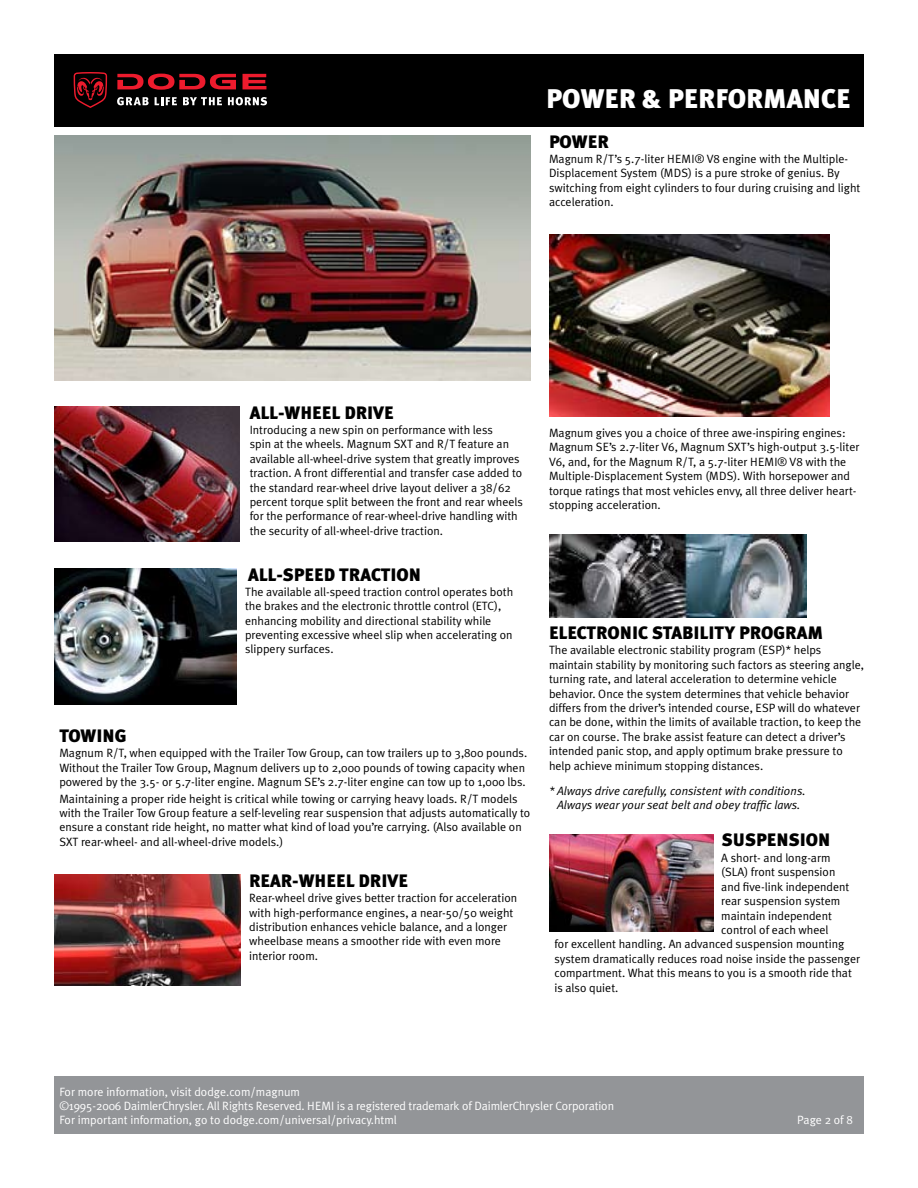
<style>
.page{position:relative;width:918px;height:1188px;background:#fff}
.page>*{position:absolute;margin:0;border:0;box-sizing:border-box;transform-origin:0 0}
.t1{font:900 27px "Meta Plus";color:#fff}
.t2{font:900 18px "Meta Plus";color:#000}
.t3{font:12px/14.4px "Meta Plus Normal";color:#000}
.t4{font:12px/14.4px "Meta Plus Normal";letter-spacing:-.01em;color:#fff}
.t5{font:italic 12px/14.4px "Meta Plus Normal";color:#000;text-align:center}
</style>
<div class="page">
<div style="left:54px;top:54px;width:810px;height:72px;background:#000"></div>
<svg style="left:155px;top:97px;width:22px;height:8px"></svg>
<svg style="left:117px;top:97px;width:32px;height:8px"></svg>
<svg style="left:183px;top:97px;width:39px;height:8px"></svg>
<svg style="left:228px;top:97px;width:39px;height:8px"></svg>
<svg style="left:74px;top:72px;width:33px;height:36px"></svg>
<svg style="left:243px;top:74px;width:23px;height:15px"></svg>
<svg style="left:117px;top:74px;width:119px;height:16px"></svg>
<div style="left:54px;top:1076px;width:810px;height:58px;background:#939598"></div>
<img style="left:54px;top:406px;width:186px;height:136px">
<img style="left:54px;top:568px;width:183px;height:137px">
<img style="left:54px;top:135px;width:477px;height:246px">
<img style="left:549px;top:534px;width:258px;height:84px">
<img style="left:549px;top:234px;width:281px;height:183px">
<img style="left:54px;top:874px;width:187px;height:112px">
<img style="left:549px;top:834px;width:164px;height:98px">
<h1 class="t1" style="left:546px;top:83px;width:306px">POWER &amp; PERFORMANCE</h1>
<h2 class="t2" style="left:549px;top:131px;width:61px">POWER</h2>
<p class="t3" style="left:549px;top:151px;width:313px">Magnum R/T’s 5.7-liter HEMI® V8 engine with the Multiple-Displacement System (MDS) is a pure stroke of genius. By switching from eight cylinders to four during cruising and light acceleration.</p>
<h2 class="t2" style="left:250px;top:402px;width:146px">ALL-WHEEL DRIVE</h2>
<p class="t3" style="left:250px;top:422px;width:275px">Introducing a new spin on performance with less<br>spin at the wheels. Magnum SXT and R/T feature an available all-wheel-drive system that greatly improves traction. A front differential and transfer case added to the standard rear-wheel drive layout deliver a 38/62 percent torque split between the front and rear wheels for the performance of rear-wheel-drive handling with the security of all-wheel-drive traction.</p>
<h2 class="t2" style="left:248px;top:564px;width:175px">ALL-SPEED TRACTION</h2>
<p class="t3" style="left:245px;top:584px;width:270px">The available all-speed traction control operates both the brakes and the electronic throttle control (ETC), enhancing mobility and directional stability while preventing excessive wheel slip when accelerating on slippery surfaces.</p>
<h2 class="t2" style="left:59px;top:725px;width:69px">TOWING</h2>
<p class="t3" style="left:59px;top:746px;width:469px">Magnum R/T, when equipped with the Trailer Tow Group, can tow trailers up to 3,800 pounds.<br>Without the Trailer Tow Group, Magnum delivers up to 2,000 pounds of towing capacity when powered by the 3.5- or 5.7-liter engine. Magnum SE’s 2.7-liter engine can tow up to 1,000 lbs.</p>
<p class="t3" style="left:59px;top:791px;width:472px">Maintaining a proper ride height is critical while towing or carrying heavy loads. R/T models with the Trailer Tow Group feature a self-leveling rear suspension that adjusts automatically to ensure a constant ride height, no matter what kind of load you’re carrying. (Also available on SXT rear-wheel- and all-wheel-drive models.)</p>
<h2 class="t2" style="left:249px;top:870px;width:160px">REAR-WHEEL DRIVE</h2>
<p class="t3" style="left:249px;top:891px;width:270px">Rear-wheel drive gives better traction for acceleration with high-performance engines, a near-50/50 weight distribution enhances vehicle balance, and a longer wheelbase means a smoother ride with even more interior room.</p>
<p class="t3" style="left:549px;top:426px;width:312px">Magnum gives you a choice of three awe-inspiring engines:<br>Magnum SE’s 2.7-liter V6, Magnum SXT’s high-output 3.5-liter V6, and, for the Magnum R/T, a 5.7-liter HEMI® V8 with the Multiple-Displacement System (MDS). With horsepower and torque ratings that most vehicles envy, all three deliver heart&shy;stopping acceleration.</p>
<h2 class="t2" style="left:549px;top:623px;width:276px">ELECTRONIC STABILITY PROGRAM</h2>
<p class="t3" style="left:549px;top:643px;width:317px">The available electronic stability program (ESP)* helps maintain stability by monitoring such factors as steering angle, turning rate, and lateral acceleration to determine vehicle behavior. Once the system determines that vehicle behavior differs from the driver’s intended course, ESP will do whatever can be done, within the limits of available traction, to keep the car on course. The brake assist feature can detect a driver’s intended panic stop, and apply optimum brake pressure to help achieve minimum stopping distances.</p>
<p class="t5" style="left:549px;top:783px;width:258px">* Always drive carefully, consistent with conditions.<br>Always wear your seat belt and obey traffic laws.</p>
<h2 class="t2" style="left:722px;top:829px;width:110px">SUSPENSION</h2>
<p class="t3" style="left:721px;top:851px;width:111px">A short- and long-arm</p>
<p class="t3" style="left:721px;top:865px;width:116px">(SLA) front suspension</p>
<p class="t3" style="left:721px;top:879px;width:130px">and five-link independent</p>
<p class="t3" style="left:721px;top:894px;width:120px">rear suspension system</p>
<p class="t3" style="left:721px;top:908px;width:112px">maintain independent</p>
<p class="t3" style="left:721px;top:923px;width:109px">control of each wheel</p>
<p class="t3" style="left:554px;top:937px;width:291px">for excellent handling. An advanced suspension mounting</p>
<p class="t3" style="left:554px;top:951px;width:307px">system dramatically reduces road noise inside the passenger</p>
<p class="t3" style="left:554px;top:966px;width:299px">compartment. What this means to you is a smooth ride that</p>
<p class="t3" style="left:554px;top:980px;width:66px">is also quiet.</p>
<p class="t4" style="left:59px;top:1084px;width:556px">For more information, visit dodge.com/magnum<br>©1995-2006 DaimlerChrysler. All Rights Reserved. HEMI is a registered trademark of DaimlerChrysler Corporation<br>For important information, go to dodge.com/universal/privacy.html</p>
<p class="t4" style="left:797px;top:1112px;width:57px">Page of 8</p>
</div>
